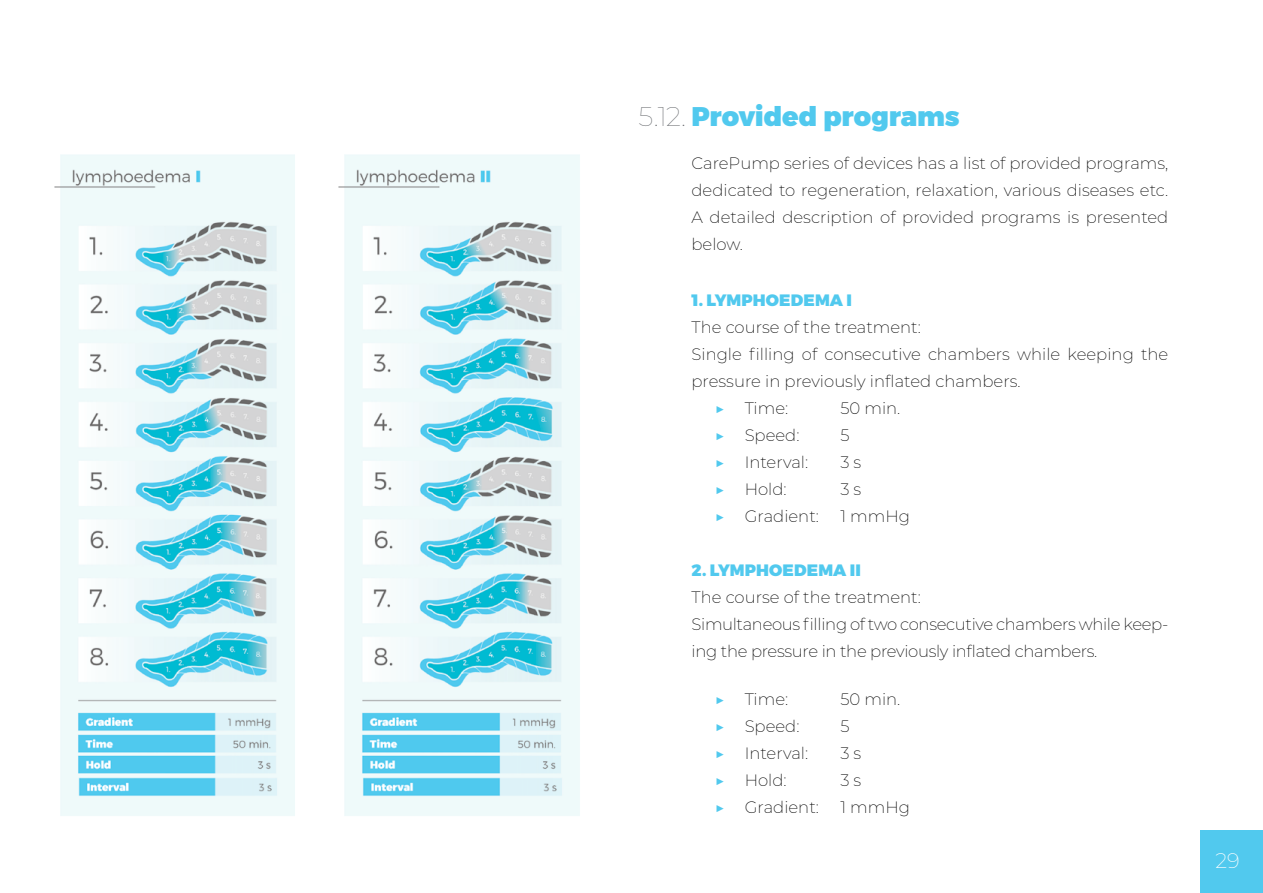
<style>
.page{position:relative;width:1263px;height:893px;background:#fff}
.page>*{position:absolute;margin:0;border:0;box-sizing:border-box;transform-origin:0 0}
.t1{font:900 27px "Montserrat";letter-spacing:-.005em;color:#51c9ee}
.t2{font:200 21px "Montserrat";color:#fff}
.t3{font:200 16.5px/27px "Montserrat";color:#000;text-align:justify}
.t4{font:200 16.5px/27px "Montserrat";letter-spacing:-.02em;color:#000}
.t5{font:900 16.5px "Montserrat";letter-spacing:.01em;color:#51c9ee}
.s1{font-weight:100;color:#64676b}
.s2{color:#51c9ee}
</style>
<div class="page">
<div style="left:1200px;top:830px;width:62px;height:62px;background:#51c9ee"></div>
<img style="left:54px;top:154px;width:241px;height:662px">
<img style="left:339px;top:154px;width:241px;height:662px">
<h1 class="t1" style="left:638px;top:100px;width:323px"><span class="s1">5.12.</span> Provided programs</h1>
<p class="t3" style="left:691px;top:149px;width:478px">CarePump series of devices has a list of provided programs, dedicated to regeneration, relaxation, various diseases etc.<br>A detailed description of provided programs is presented below.</p>
<p class="t5" style="left:691px;top:290px;width:162px">1. LYMPHOEDEMA I</p>
<p class="t3" style="left:691px;top:313px;width:231px">The course of the treatment:</p>
<p class="t3" style="left:691px;top:340px;width:478px">Single filling of consecutive chambers while keeping the</p>
<p class="t3" style="left:691px;top:367px;width:331px">pressure in previously inflated chambers.</p>
<p class="t3" style="left:715px;top:394px;width:75px"><span class="s2">▶</span> Time:</p>
<p class="t3" style="left:840px;top:394px;width:62px">50 min.</p>
<p class="t3" style="left:715px;top:421px;width:86px"><span class="s2">▶</span> Speed:</p>
<p class="t3" style="left:840px;top:421px;width:11px">5</p>
<p class="t3" style="left:715px;top:448px;width:95px"><span class="s2">▶</span> Interval:</p>
<p class="t3" style="left:840px;top:448px;width:23px">3 s</p>
<p class="t3" style="left:715px;top:475px;width:73px"><span class="s2">▶</span> Hold:</p>
<p class="t3" style="left:840px;top:475px;width:23px">3 s</p>
<p class="t3" style="left:715px;top:502px;width:106px"><span class="s2">▶</span> Gradient:</p>
<p class="t3" style="left:840px;top:502px;width:71px">1 mmHg</p>
<p class="t5" style="left:691px;top:560px;width:171px">2. LYMPHOEDEMA II</p>
<p class="t4" style="left:691px;top:583px;width:478px">The course of the treatment:<br>Simultaneous filling of two consecutive chambers while keep&shy;ing the pressure in the previously inflated chambers.</p>
<p class="t3" style="left:715px;top:685px;width:75px"><span class="s2">▶</span> Time:</p>
<p class="t3" style="left:840px;top:685px;width:62px">50 min.</p>
<p class="t3" style="left:715px;top:712px;width:86px"><span class="s2">▶</span> Speed:</p>
<p class="t3" style="left:840px;top:712px;width:11px">5</p>
<p class="t3" style="left:715px;top:739px;width:95px"><span class="s2">▶</span> Interval:</p>
<p class="t3" style="left:840px;top:739px;width:23px">3 s</p>
<p class="t3" style="left:715px;top:766px;width:73px"><span class="s2">▶</span> Hold:</p>
<p class="t3" style="left:840px;top:766px;width:23px">3 s</p>
<p class="t3" style="left:715px;top:793px;width:106px"><span class="s2">▶</span> Gradient:</p>
<p class="t3" style="left:840px;top:793px;width:71px">1 mmHg</p>
<p class="t2" style="left:1215px;top:846px;width:26px">29</p>
</div>
